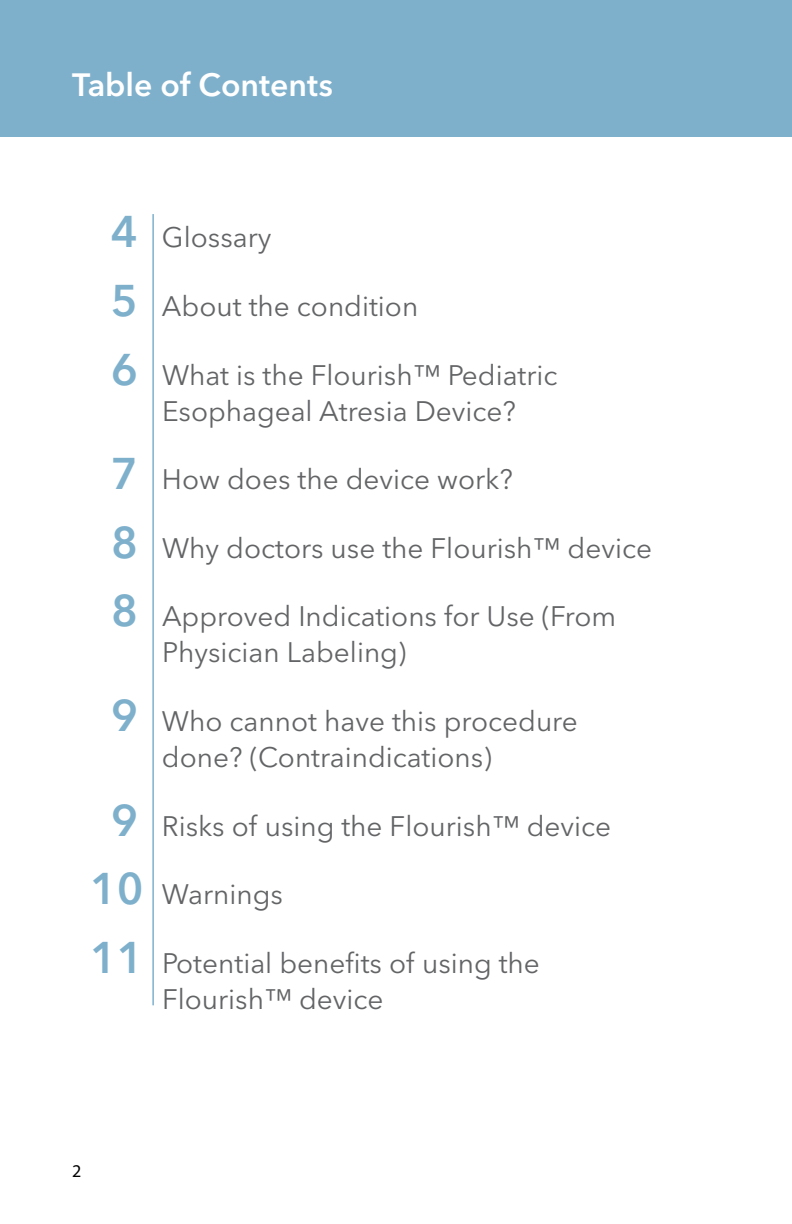
<style>
.page{position:relative;width:792px;height:1224px;background:#fff}
.page>*{position:absolute;margin:0;border:0;box-sizing:border-box;transform-origin:0 0}
.t1{font:600 32px "Avenir Next LT Pro";color:#fff}
.t2{font:28px/36px "Avenir Next LT Pro";color:#636466}
.t3{font:18px "Myriad Pro";color:#000}
.s1{font-weight:600;font-size:44px;color:#7eb0cc}
</style>
<div class="page">
<div style="left:0;top:0;width:792px;height:137px;background:#7eb0cc"></div>
<hr style="left:152px;top:214px;width:2px;height:791px;background:#7eb0cc">
<p class="t1" style="left:72px;top:66px;width:262px">Table of Contents</p>
<p class="t2" style="left:111px;top:220px;width:162px"><span class="s1">4</span> Glossary</p>
<p class="t2" style="left:111px;top:288px;width:309px"><span class="s1">5</span> About the condition</p>
<p class="t2" style="left:111px;top:357px;width:448px;text-align:center"><span class="s1">6</span> What is the Flourish™ Pediatric<br>Esophageal Atresia Device?</p>
<p class="t2" style="left:111px;top:461px;width:403px"><span class="s1">7</span> How does the device work?</p>
<p class="t2" style="left:111px;top:530px;width:542px"><span class="s1">8</span> Why doctors use the Flourish™ device</p>
<p class="t2" style="left:162px;top:599px;width:456px;text-indent:-51px"><span class="s1">8</span> Approved Indications for Use (From<br>Physician Labeling)</p>
<p class="t2" style="left:162px;top:703px;width:417px;text-indent:-51px"><span class="s1">9</span> Who cannot have this procedure done? (Contraindications)</p>
<p class="t2" style="left:111px;top:808px;width:502px"><span class="s1">9</span> Risks of using the Flourish™ device</p>
<p class="t2" style="left:90px;top:876px;width:194px"><span class="s1">10</span> Warnings</p>
<p class="t2" style="left:162px;top:945px;width:379px;text-indent:-72px"><span class="s1">11</span> Potential benefits of using the<br>Flourish™ device</p>
<p class="t3" style="left:72px;top:1160px;width:11px">2</p>
</div>
